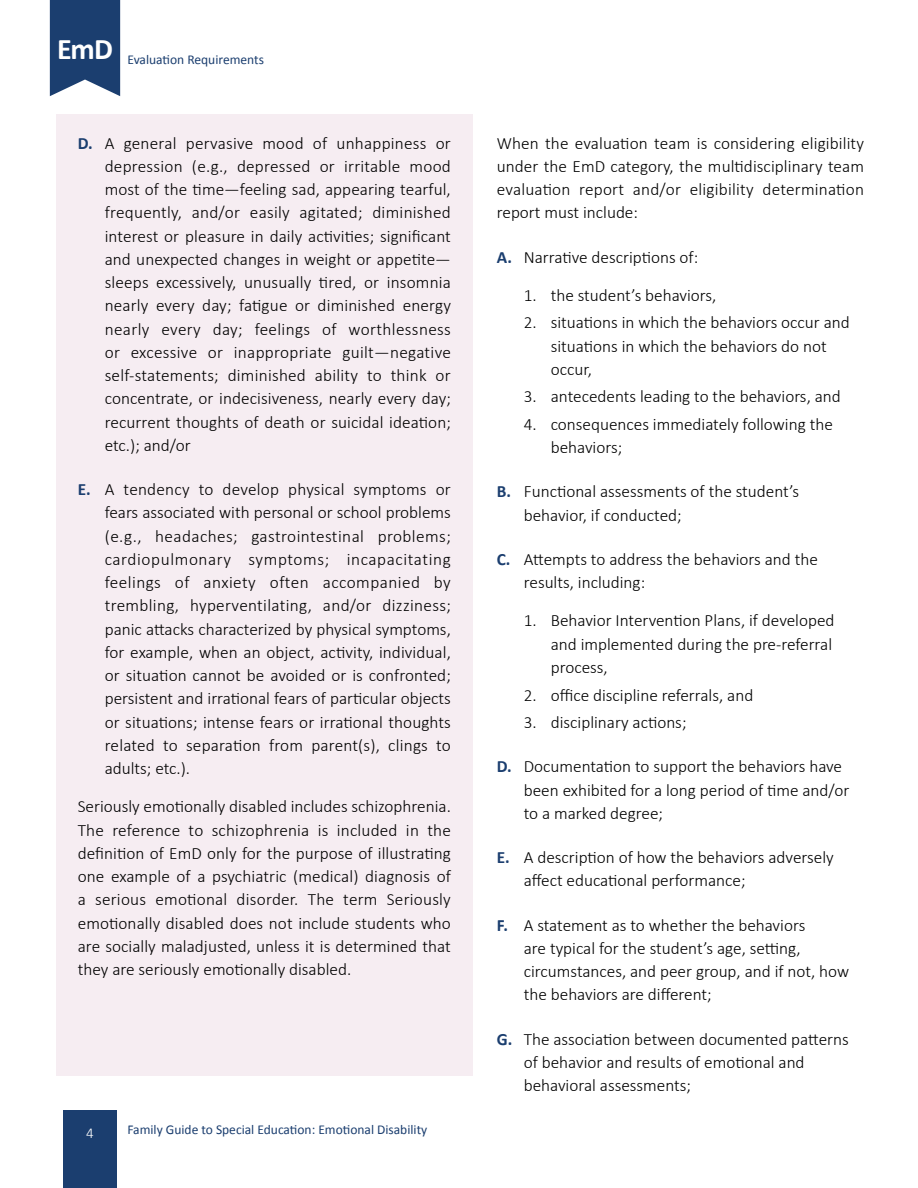
<style>
.page{position:relative;width:918px;height:1188px;background:#fff}
.page>*{position:absolute;margin:0;border:0;box-sizing:border-box;transform-origin:0 0}
.t1{font:700 30px "Calibri";color:#fff}
.t2{font:300 17.25px/23.2px "Calibri";color:#000}
.t3{font:300 15px "Calibri";color:#fff}
.t4{font:13.5px "Calibri";color:#1b3e6f}
.s1{font-weight:700;color:#1b3e6f}
</style>
<div class="page">
<div style="left:56px;top:114px;width:416px;height:962px;background:#f6edf2"></div>
<svg style="left:50px;top:0;width:70px;height:96px;background:#2e4e7b"></svg>
<div style="left:63px;top:1111px;width:54px;height:77px;background:#1b3e6f"></div>
<h1 class="t1" style="left:57px;top:28px;width:57px">EmD</h1>
<p class="t4" style="left:127px;top:50px;width:138px">Evaluation Requirements</p>
<p class="t2" style="left:105px;top:131px;width:348px;text-align:justify;text-indent:-27px"><span class="s1">D.</span> A general pervasive mood of unhappiness or depression (e.g., depressed or irritable mood most of the time—feeling sad, appearing tearful, frequently, and/or easily agitated; diminished interest or pleasure in daily activities; significant and unexpected changes in weight or appetite— sleeps excessively, unusually tired, or insomnia nearly every day; fatigue or diminished energy nearly every day; feelings of worthlessness or excessive or inappropriate guilt—negative self-statements; diminished ability to think or concentrate, or indecisiveness, nearly every day; recurrent thoughts of death or suicidal ideation; etc.); and/or</p>
<p class="t2" style="left:105px;top:478px;width:348px;text-align:justify;text-indent:-27px"><span class="s1">E.</span> A tendency to develop physical symptoms or fears associated with personal or school problems (e.g., headaches; gastrointestinal problems; cardiopulmonary symptoms; incapacitating feelings of anxiety often accompanied by trembling, hyperventilating, and/or dizziness; panic attacks characterized by physical symptoms, for example, when an object, activity, individual, or situation cannot be avoided or is confronted; persistent and irrational fears of particular objects or situations; intense fears or irrational thoughts related to separation from parent(s), clings to adults; etc.).</p>
<p class="t2" style="left:78px;top:795px;width:375px;text-align:justify">Seriously emotionally disabled includes schizophrenia.<br>The reference to schizophrenia is included in the definition of EmD only for the purpose of illustrating one example of a psychiatric (medical) diagnosis of a serious emotional disorder. The term Seriously emotionally disabled does not include students who are socially maladjusted, unless it is determined that they are seriously emotionally disabled.</p>
<p class="t3" style="left:86px;top:1124px;width:9px">4</p>
<p class="t4" style="left:127px;top:1121px;width:301px">Family Guide to Special Education: Emotional Disability</p>
<p class="t2" style="left:497px;top:131px;width:369px;text-align:justify">When the evaluation team is considering eligibility under the EmD category, the multidisciplinary team evaluation report and/or eligibility determination report must include:</p>
<p class="t2" style="left:497px;top:245px;width:203px"><span class="s1">A.</span> Narrative descriptions of:</p>
<p class="t2" style="left:524px;top:283px;width:194px">1. the student’s behaviors,</p>
<p class="t2" style="left:551px;top:311px;width:301px;text-indent:-27px">2. situations in which the behaviors occur and situations in which the behaviors do not occur,</p>
<p class="t2" style="left:524px;top:385px;width:319px">3. antecedents leading to the behaviors, and</p>
<p class="t2" style="left:551px;top:412px;width:284px;text-indent:-27px">4. consequences immediately following the behaviors;</p>
<p class="t2" style="left:524px;top:480px;width:277px;text-indent:-27px"><span class="s1">B.</span> Functional assessments of the student’s behavior, if conducted;</p>
<p class="t2" style="left:524px;top:547px;width:296px;text-indent:-27px"><span class="s1">C.</span> Attempts to address the behaviors and the results, including:</p>
<p class="t2" style="left:551px;top:609px;width:285px;text-indent:-27px">1. Behavior Intervention Plans, if developed and implemented during the pre-referral process,</p>
<p class="t2" style="left:524px;top:683px;width:231px">2. office discipline referrals, and</p>
<p class="t2" style="left:524px;top:711px;width:164px">3. disciplinary actions;</p>
<p class="t2" style="left:524px;top:755px;width:327px;text-indent:-27px"><span class="s1">D.</span> Documentation to support the behaviors have been exhibited for a long period of time and/or to a marked degree;</p>
<p class="t2" style="left:524px;top:846px;width:311px;text-indent:-27px"><span class="s1">E.</span> A description of how the behaviors adversely affect educational performance;</p>
<p class="t2" style="left:524px;top:913px;width:327px;text-indent:-27px"><span class="s1">F.</span> A statement as to whether the behaviors<br>are typical for the student’s age, setting, circumstances, and peer group, and if not, how the behaviors are different;</p>
<p class="t2" style="left:524px;top:1027px;width:327px;text-indent:-27px"><span class="s1">G.</span> The association between documented patterns of behavior and results of emotional and behavioral assessments;</p>
</div>
